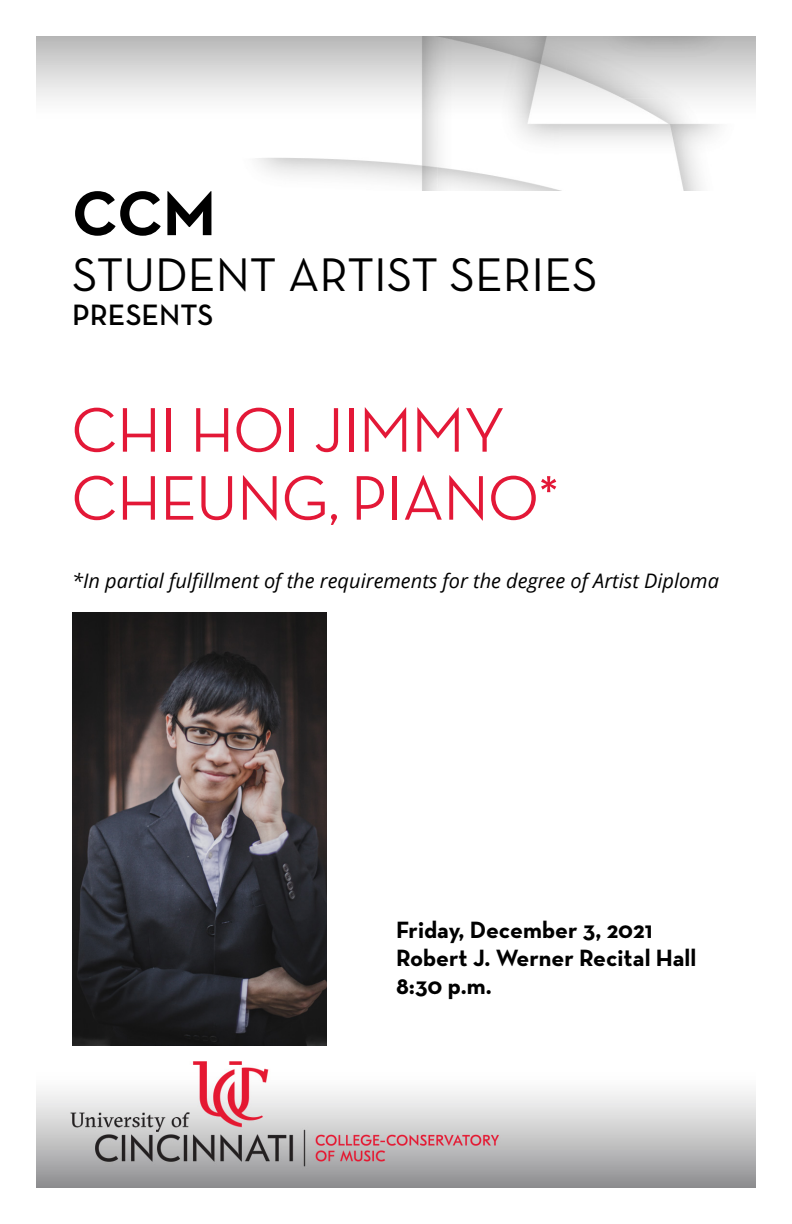
<style>
.page{position:relative;width:792px;height:1224px;background:#fff}
.page>*{position:absolute;margin:0;border:0;box-sizing:border-box;transform-origin:0 0}
.Concert_Title{font:500 64px/68px "Neutra Disp";color:#e31837}
.Page_Intro{font:700 64px "Neutra Text";color:#000}
.Page_Intro-2{font:48px "Neutra Text";color:#000}
.Page_Intro-3{font:600 30px "Neutra Text";color:#000}
.Date_Venue_Time{font:700 24px "Neutra Text";color:#000}
.Concert_Title-2{font:italic 20px "Open Sans";color:#000}
</style>
<div class="page">
<img style="left:36px;top:36px;width:720px;height:154px">
<img style="left:36px;top:1045px;width:720px;height:143px">
<img style="left:72px;top:612px;width:255px;height:433px">
<h1 class="Page_Intro" style="left:72px;top:173px;width:145px">CCM</h1>
<h1 class="Page_Intro-2" style="left:72px;top:246px;width:527px">STUDENT ARTIST SERIES</h1>
<h1 class="Page_Intro-3" style="left:72px;top:297px;width:143px">PRESENTS</h1>
<h1 class="Concert_Title" style="left:72px;top:396px;width:490px">CHI HOI JIMMY<br>CHEUNG, PIANO*</h1>
<h1 class="Concert_Title-2" style="left:72px;top:567px;width:649px">*In partial fulfillment of the requirements for the degree of Artist Diploma</h1>
<h3 class="Date_Venue_Time" style="left:396px;top:914px;width:258px">Friday, December 3, 2021</h3>
<h3 class="Date_Venue_Time" style="left:396px;top:942px;width:302px">Robert J. Werner Recital Hall</h3>
<h3 class="Date_Venue_Time" style="left:396px;top:970px;width:97px">8:30 p.m.</h3>
</div>
